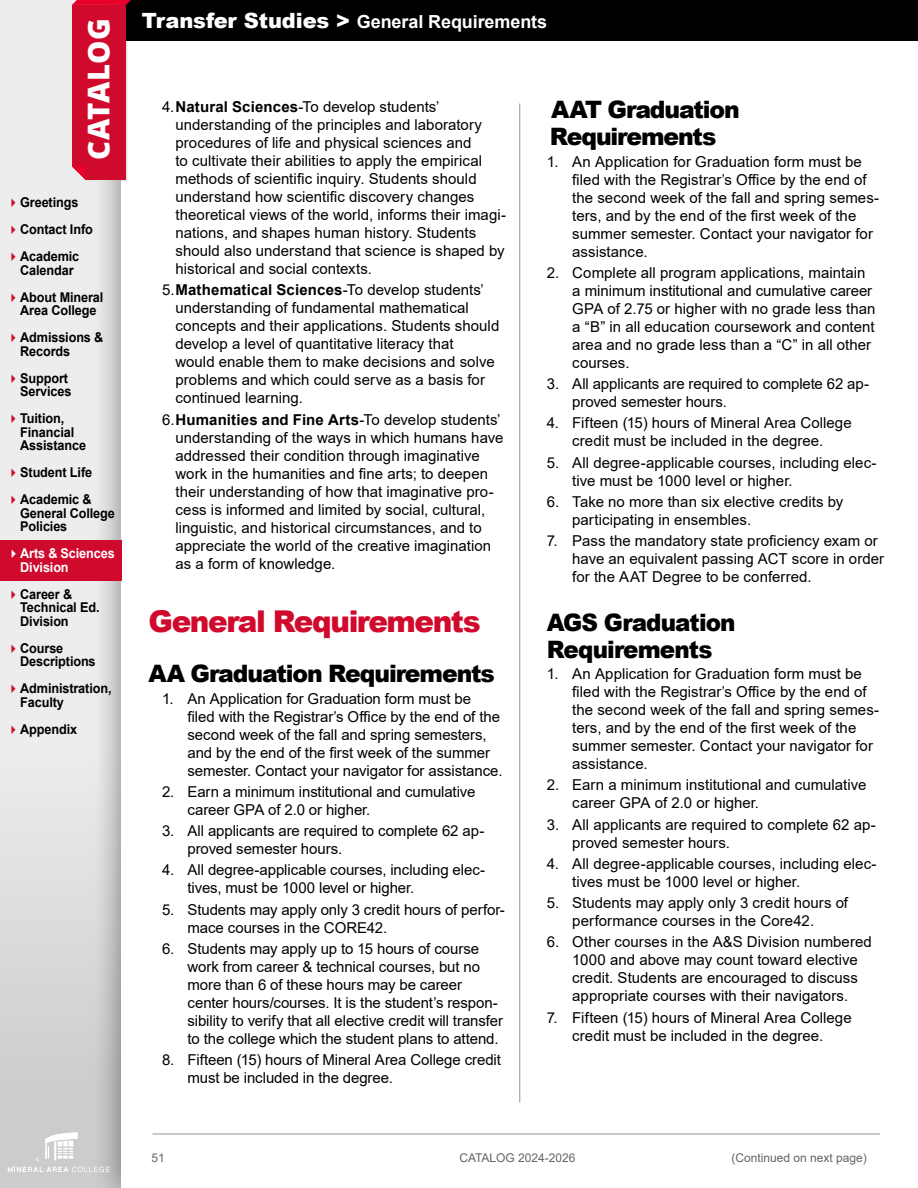
<style>
.page{position:relative;width:918px;height:1188px;background:#fff}
.page>*{position:absolute;margin:0;border:0;box-sizing:border-box;transform-origin:0 0}
.t1{font:900 30px "Arial";letter-spacing:-.05em;color:#d00a2c}
.t2{font:800 30px "Open Sans";letter-spacing:.01em;color:#fff}
.t3{font:900 24px/27px "Arial";letter-spacing:-.045em;color:#000}
.t4{font:900 24px/27.3px "Arial";letter-spacing:-.045em;color:#000;scale:.96 1}
.t5{font:700 18px "Arial";letter-spacing:-.005em;color:#fff}
.t6{font:15px/18px "Arial";color:#000}
.t7{font:700 13.5px/13.5px "Arial";letter-spacing:-.01em;color:#000;scale:.94 1}
.t8{font:700 13.5px/13.5px "Arial";letter-spacing:-.01em;color:#fff;scale:.94 1}
.t9{font:12px "Arial";color:#636466}
.s1{font-weight:900;font-size:21px}
.s2{font-weight:700}
</style>
<div class="page">
<div style="left:0;top:0;width:918px;height:1188px;background:linear-gradient(to bottom,#f6f5f6,#d3d5d6)"></div>
<div style="left:92px;top:0;width:826px;height:1188px;background:#000;opacity:.46"></div>
<div style="left:122px;top:0;width:796px;height:1188px;background:#fff"></div>
<hr style="left:519px;top:104px;width:1px;height:998px;background:#939598">
<hr style="left:153px;top:1134px;width:727px;height:1px;background:#939598">
<svg style="left:8px;top:1133px;width:102px;height:39px;background:#d1d2d4"></svg>
<div style="left:0;top:540px;width:122px;height:40px;background:#d00a2c"></div>
<div style="left:122px;top:0;width:796px;height:40px;background:#000"></div>
<svg style="left:72px;top:0;width:69px;height:182px"></svg>
<svg style="left:12px;top:199px;width:3px;height:8px"></svg>
<svg style="left:12px;top:226px;width:3px;height:8px"></svg>
<svg style="left:12px;top:253px;width:3px;height:8px"></svg>
<svg style="left:12px;top:293px;width:3px;height:9px"></svg>
<svg style="left:12px;top:334px;width:3px;height:8px"></svg>
<svg style="left:12px;top:374px;width:3px;height:9px"></svg>
<svg style="left:12px;top:415px;width:3px;height:8px"></svg>
<svg style="left:12px;top:469px;width:3px;height:8px"></svg>
<svg style="left:12px;top:496px;width:3px;height:8px"></svg>
<svg style="left:12px;top:590px;width:3px;height:9px"></svg>
<svg style="left:12px;top:644px;width:3px;height:9px"></svg>
<svg style="left:12px;top:685px;width:3px;height:8px"></svg>
<svg style="left:12px;top:725px;width:3px;height:9px"></svg>
<p class="t2" style="left:76px;top:160px;width:144px;rotate:-90deg">CATALOG</p>
<p class="t7" style="left:20px;top:196px;width:63px">Greetings</p>
<p class="t7" style="left:20px;top:223px;width:79px">Contact Info</p>
<p class="t7" style="left:20px;top:250px;width:64px">Academic<br>Calendar</p>
<p class="t7" style="left:20px;top:290px;width:90px">About Mineral<br>Area College</p>
<p class="t7" style="left:20px;top:331px;width:90px">Admissions &amp;<br>Records</p>
<p class="t7" style="left:20px;top:371px;width:56px">Support<br>Services</p>
<p class="t7" style="left:20px;top:412px;width:72px">Tuition,<br>Financial<br>Assistance</p>
<p class="t7" style="left:20px;top:466px;width:78px">Student Life</p>
<p class="t7" style="left:20px;top:493px;width:102px">Academic &amp;<br>General College<br>Policies</p>
<p class="t8" style="left:20px;top:547px;width:102px">Arts &amp; Sciences<br>Division</p>
<p class="t7" style="left:20px;top:587px;width:86px">Career &amp;<br>Technical Ed.<br>Division</p>
<p class="t7" style="left:20px;top:641px;width:82px">Course<br>Descriptions</p>
<p class="t7" style="left:20px;top:682px;width:99px">Administration,<br>Faculty</p>
<p class="t7" style="left:20px;top:722px;width:62px">Appendix</p>
<p class="t5" style="left:142px;top:9px;width:407px"><span class="s1">Transfer Studies &gt;</span> General Requirements</p>
<p class="t6" style="left:176px;top:98px;width:308px;text-indent:-14px">4.<span class="s2">Natural Sciences</span>-To develop students’ understanding of the principles and laboratory procedures of life and physical sciences and to cultivate their abilities to apply the empirical methods of scientific inquiry. Students should</p>
<p class="t6" style="left:176px;top:188px;width:300px">understand how scientific discovery changes</p>
<p class="t6" style="left:176px;top:206px;width:332px">theoretical views of the world, informs their imagi&shy;nations, and shapes human history. Students should also understand that science is shaped by historical and social contexts.</p>
<p class="t6" style="left:176px;top:281px;width:325px;text-indent:-14px">5.<span class="s2">Mathematical Sciences</span>-To develop students’ understanding of fundamental mathematical concepts and their applications. Students should develop a level of quantitative literacy that<br>would enable them to make decisions and solve problems and which could serve as a basis for continued learning.</p>
<p class="t6" style="left:176px;top:410px;width:329px;text-indent:-14px">6.<span class="s2">Humanities and Fine Arts</span>-To develop students’ understanding of the ways in which humans have addressed their condition through imaginative</p>
<p class="t6" style="left:176px;top:464px;width:314px">work in the humanities and fine arts; to deepen</p>
<p class="t6" style="left:176px;top:482px;width:320px">their understanding of how that imaginative pro&shy;cess is informed and limited by social, cultural, linguistic, and historical circumstances, and to appreciate the world of the creative imagination as a form of knowledge.</p>
<p class="t1" style="left:148px;top:599px;width:334px">General Requirements</p>
<p class="t3" style="left:148px;top:660px;width:348px">AA Graduation Requirements</p>
<p class="t6" style="left:162px;top:689px;width:311px">1. An Application for Graduation form must be</p>
<p class="t6" style="left:188px;top:707px;width:314px">filed with the Registrar’s Office by the end of the</p>
<p class="t6" style="left:188px;top:725px;width:301px">second week of the fall and spring semesters,</p>
<p class="t6" style="left:188px;top:743px;width:304px">and by the end of the first week of the summer</p>
<p class="t6" style="left:188px;top:761px;width:317px">semester. Contact your navigator for assistance.</p>
<p class="t6" style="left:162px;top:782px;width:315px">2. Earn a minimum institutional and cumulative</p>
<p class="t6" style="left:188px;top:800px;width:184px">career GPA of 2.0 or higher.</p>
<p class="t6" style="left:188px;top:822px;width:298px;text-indent:-26px">3. All applicants are required to complete 62 ap&shy;proved semester hours.</p>
<p class="t6" style="left:188px;top:861px;width:299px;text-indent:-26px">4. All degree-applicable courses, including elec&shy;tives, must be 1000 level or higher.</p>
<p class="t6" style="left:188px;top:900px;width:319px;text-indent:-26px">5. Students may apply only 3 credit hours of perfor&shy;mace courses in the CORE42.</p>
<p class="t6" style="left:162px;top:939px;width:319px">6. Students may apply up to 15 hours of course</p>
<p class="t6" style="left:188px;top:957px;width:294px">work from career &amp; technical courses, but no</p>
<p class="t6" style="left:188px;top:975px;width:317px">more than 6 of these hours may be career center hours/courses. It is the student’s respon&shy;sibility to verify that all elective credit will transfer to the college which the student plans to attend.</p>
<p class="t6" style="left:188px;top:1051px;width:315px;text-indent:-26px">8. Fifteen (15) hours of Mineral Area College credit must be included in the degree.</p>
<p class="t3" style="left:550px;top:96px;width:192px">AAT Graduation<br>Requirements</p>
<p class="t6" style="left:547px;top:152px;width:317px">1. An Application for Graduation form must be</p>
<p class="t6" style="left:572px;top:170px;width:296px">filed with the Registrar’s Office by the end of</p>
<p class="t6" style="left:572px;top:188px;width:308px">the second week of the fall and spring semes-</p>
<p class="t6" style="left:572px;top:206px;width:286px">ters, and by the end of the first week of the</p>
<p class="t6" style="left:572px;top:224px;width:302px">summer semester. Contact your navigator for assistance.</p>
<p class="t6" style="left:572px;top:264px;width:305px;text-indent:-26px">2. Complete all program applications, maintain a minimum institutional and cumulative career GPA of 2.75 or higher with no grade less than a “B” in all education coursework and content area and no grade less than a “C” in all other courses.</p>
<p class="t6" style="left:572px;top:375px;width:298px;text-indent:-26px">3. All applicants are required to complete 62 ap&shy;proved semester hours.</p>
<p class="t6" style="left:547px;top:414px;width:306px;text-align:center">4. Fifteen (15) hours of Mineral Area College credit must be included in the degree.</p>
<p class="t6" style="left:572px;top:453px;width:306px;text-indent:-26px">5. All degree-applicable courses, including elec&shy;tive must be 1000 level or higher.</p>
<p class="t6" style="left:572px;top:493px;width:273px;text-indent:-26px">6. Take no more than six elective credits by participating in ensembles.</p>
<p class="t6" style="left:572px;top:532px;width:313px;text-indent:-26px">7. Pass the mandatory state proficiency exam or have an equivalent passing ACT score in order for the AAT Degree to be conferred.</p>
<p class="t4" style="left:547px;top:608px;width:198px">AGS Graduation<br>Requirements</p>
<p class="t6" style="left:547px;top:665px;width:317px">1. An Application for Graduation form must be</p>
<p class="t6" style="left:572px;top:683px;width:296px">filed with the Registrar’s Office by the end of</p>
<p class="t6" style="left:572px;top:701px;width:308px">the second week of the fall and spring semes-</p>
<p class="t6" style="left:572px;top:719px;width:286px">ters, and by the end of the first week of the</p>
<p class="t6" style="left:572px;top:737px;width:302px">summer semester. Contact your navigator for assistance.</p>
<p class="t6" style="left:547px;top:776px;width:321px">2. Earn a minimum institutional and cumulative</p>
<p class="t6" style="left:572px;top:794px;width:188px">career GPA of 2.0 or higher.</p>
<p class="t6" style="left:572px;top:815px;width:305px;text-indent:-26px">3. All applicants are required to complete 62 ap&shy;proved semester hours.</p>
<p class="t6" style="left:572px;top:854px;width:306px;text-indent:-26px">4. All degree-applicable courses, including elec&shy;tives must be 1000 level or higher.</p>
<p class="t6" style="left:547px;top:894px;width:303px">5. Students may apply only 3 credit hours of</p>
<p class="t6" style="left:572px;top:912px;width:243px">performance courses in the Core42.</p>
<p class="t6" style="left:572px;top:933px;width:301px;text-indent:-26px">6. Other courses in the A&amp;S Division numbered 1000 and above may count toward elective credit. Students are encouraged to discuss appropriate courses with their navigators.</p>
<p class="t6" style="left:547px;top:1008px;width:306px">7. Fifteen (15) hours of Mineral Area College</p>
<p class="t6" style="left:572px;top:1026px;width:253px">credit must be included in the degree.</p>
<p class="t9" style="left:152px;top:1149px;width:15px">51</p>
<p class="t9" style="left:459px;top:1149px;width:118px">CATALOG 2024-2026</p>
<p class="t9" style="left:732px;top:1149px;width:137px">(Continued on next page)</p>
</div>
